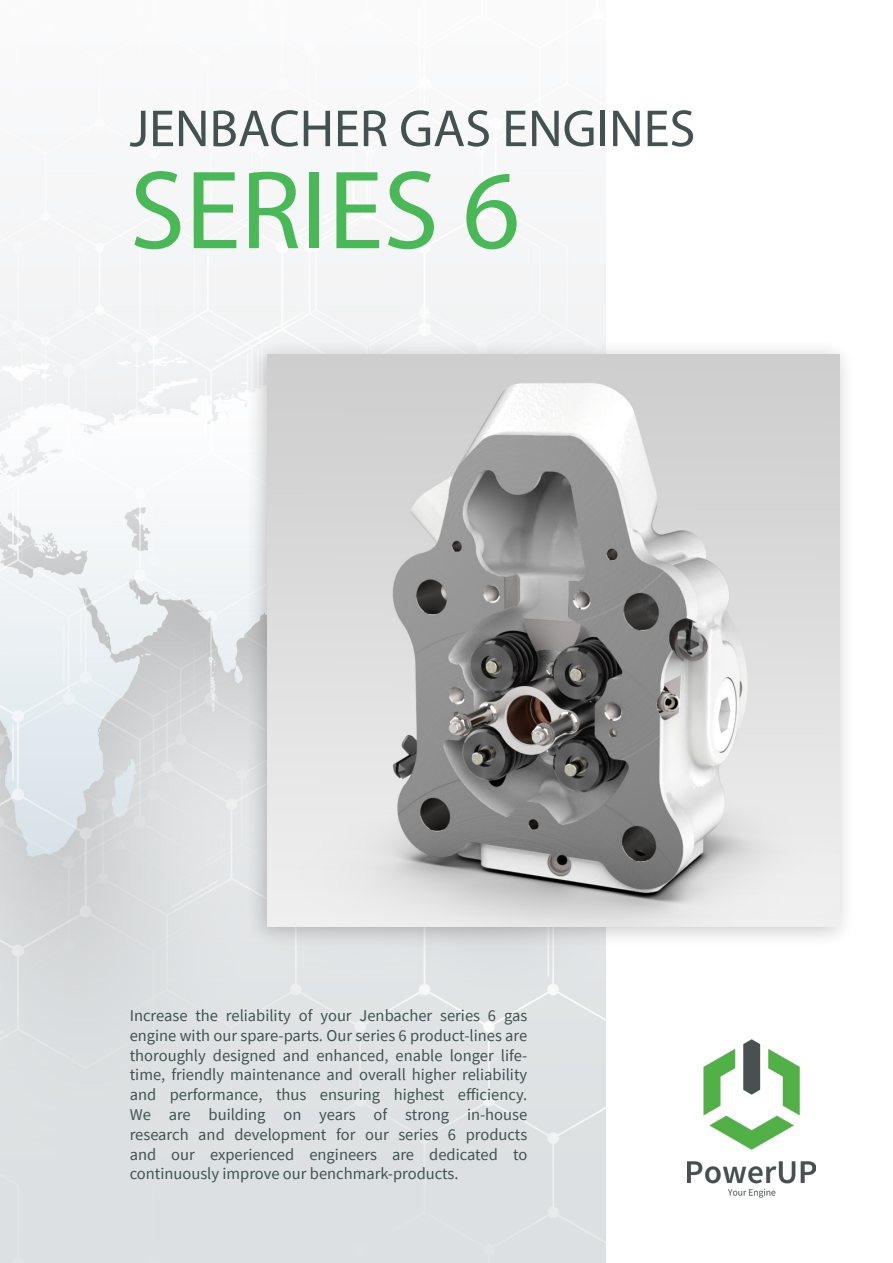
<style>
.page{position:relative;width:893px;height:1263px;background:#fff}
.page>*{position:absolute;margin:0;border:0;box-sizing:border-box;transform-origin:0 0}
.t1{font:112.5px "Myriad Pro";color:#49b857}
.t2{font:52.5px "Myriad Pro";color:#435151}
.t3{font:16.5px/19.8px "Source Sans Pro";color:#435151;text-align:justify}
</style>
<div class="page">
<img style="left:0;top:198px;width:606px;height:1065px">
<div style="left:246px;top:339px;width:609px;height:609px;background:#231f20;opacity:.25"></div>
<img style="left:268px;top:355px;width:572px;height:572px">
<img style="left:688px;top:1039px;width:127px;height:159px">
<p class="t2" style="left:130px;top:96px;width:567px">JENBACHER GAS ENGINES</p>
<p class="t1" style="left:130px;top:141px;width:392px">SERIES 6</p>
<p class="t3" style="left:130px;top:1005px;width:399px">Increase the reliability of your Jenbacher series 6 gas engine with our spare-parts. Our series 6 product-lines are thoroughly designed and enhanced, enable longer life-</p>
<p class="t3" style="left:130px;top:1065px;width:399px">time, friendly maintenance and overall higher reliability</p>
<p class="t3" style="left:130px;top:1085px;width:399px">and performance, thus ensuring highest efficiency.</p>
<p class="t3" style="left:130px;top:1104px;width:399px">We are building on years of strong in-house</p>
<p class="t3" style="left:130px;top:1124px;width:399px">research and development for our series 6 products</p>
<p class="t3" style="left:130px;top:1144px;width:399px">and our experienced engineers are dedicated to</p>
<p class="t3" style="left:130px;top:1164px;width:330px">continuously improve our benchmark-products.</p>
</div>
